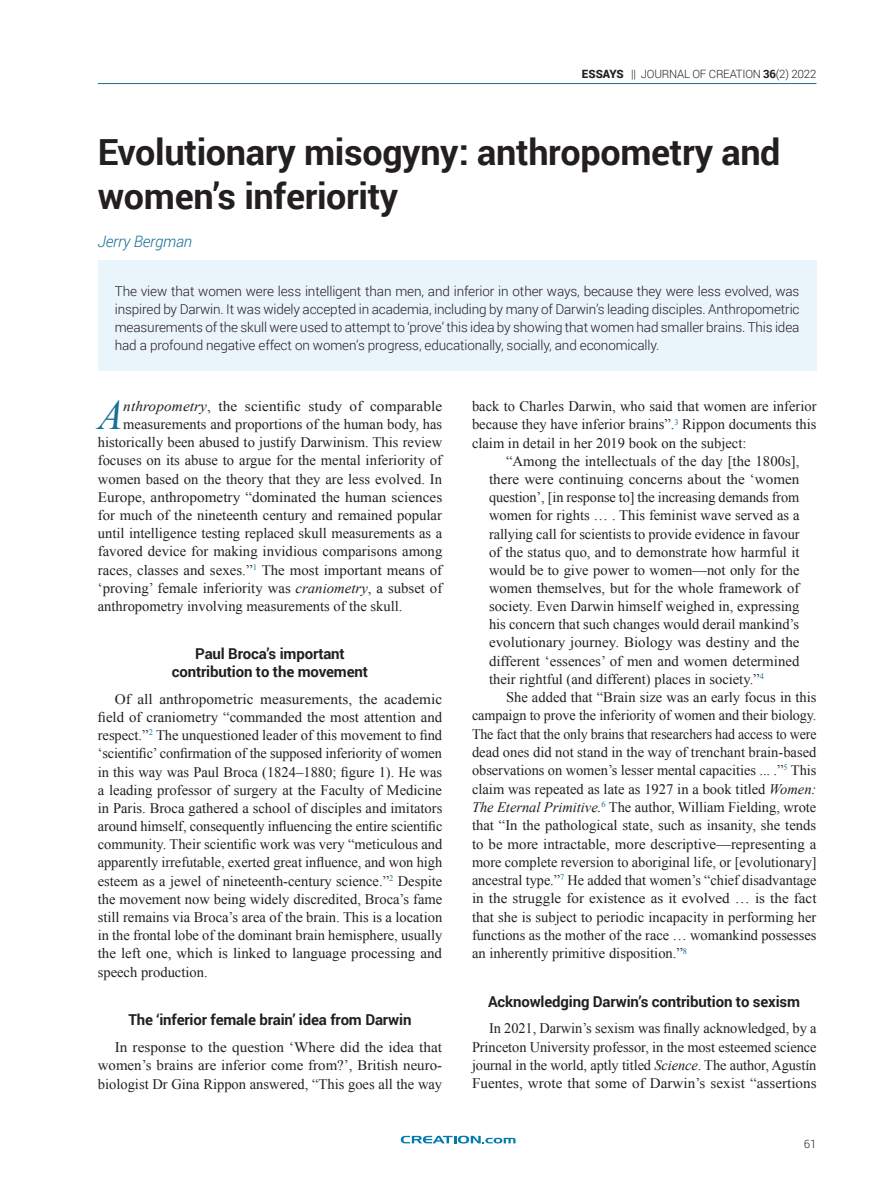
<style>
.page{position:relative;width:893px;height:1191px;background:#fff}
.page>*{position:absolute;margin:0;border:0;box-sizing:border-box;transform-origin:0 0}
.Body_with_Drop_Cap{font:italic 41.7px "Times New Roman";color:#196f96}
.Full-width__Papers{font:700 36px/43.2px "Roboto";letter-spacing:-.01em;color:#231f20}
.Authors_Name{font:italic 300 15.75px "Roboto";letter-spacing:-.01em;color:#196f96}
.Sub-heading__1{font:700 15px/18.1px "Roboto";letter-spacing:-.01em;color:#231f20;text-align:center}
.Body{font:14.55px/18.1px "Times New Roman";color:#231f20;text-align:justify;scale:1.05 1}
.After_Quote_Paragrap{font:14.55px/18.3px "Times New Roman";color:#231f20;text-align:justify}
.Quote__2-column{font:14.55px/18.1px "Times New Roman";color:#231f20;text-align:justify}
.Body_with_Drop_Cap-2{font:14.55px "Times New Roman";color:#231f20}
.Body-2{font:14.55px/18.3px "Times New Roman";color:#231f20;text-align:justify}
.Body_with_Drop_Cap-3{font:14.55px "Times New Roman";color:#231f20;scale:1.04 1}
.Body_with_Drop_Cap-4{font:14.55px "Times New Roman";color:#231f20;scale:1.05 1}
.Abstract{font:300 13.5px/18px "Roboto";letter-spacing:-.01em;color:#231f20;text-align:justify}
.t1{font:300 11.4px "Roboto";letter-spacing:-.02em;color:#231f20}
.s1{font-weight:900}
.s2{font-weight:700}
.s3{font-style:italic}
</style>
<div class="page">
<svg style="left:401px;top:1135px;width:114px;height:8px"></svg>
<hr style="left:98px;top:83px;width:718px;height:1px;background:#196f96">
<div style="left:98px;top:260px;width:718px;height:111px;background:#eaf4fb"></div>
<p class="t1" style="left:582px;top:66px;width:236px"><span class="s1">ESSAYS</span> || JOURNAL OF CREATION <span class="s2">36</span>(2) 2022</p>
<p class="Full-width__Papers" style="left:98px;top:129px;width:684px">Evolutionary misogyny: anthropometry and women’s inferiority</p>
<p class="Authors_Name" style="left:98px;top:231px;width:96px">Jerry Bergman</p>
<p class="Abstract" style="left:115px;top:282px;width:686px">The view that women were less intelligent than men, and inferior in other ways, because they were less evolved, was inspired by Darwin. It was widely accepted in academia, including by many of Darwin’s leading disciples. Anthropometric measurements of the skull were used to attempt to ‘prove’ this idea by showing that women had smaller brains. This idea had a profound negative effect on women’s progress, educationally, socially, and economically.</p>
<p class="Body_with_Drop_Cap" style="left:98px;top:386px;width:27px">A</p>
<p class="Body_with_Drop_Cap-4" style="left:123px;top:396px;width:305px"><span class="s3">nthropometry</span>, the scientific study of comparable</p>
<p class="Body_with_Drop_Cap-2" style="left:123px;top:414px;width:320px">measurements and proportions of the human body, has</p>
<p class="Body_with_Drop_Cap-2" style="left:98px;top:432px;width:346px">historically been abused to justify Darwinism. This review</p>
<p class="Body_with_Drop_Cap-2" style="left:98px;top:451px;width:346px">focuses on its abuse to argue for the mental inferiority of</p>
<p class="Body_with_Drop_Cap-2" style="left:98px;top:469px;width:346px">women based on the theory that they are less evolved. In</p>
<p class="Body_with_Drop_Cap-3" style="left:98px;top:487px;width:333px">Europe, anthropometry “dominated the human sciences</p>
<p class="Body_with_Drop_Cap-2" style="left:98px;top:505px;width:346px">for much of the nineteenth century and remained popular</p>
<p class="Body_with_Drop_Cap-2" style="left:98px;top:523px;width:346px">until intelligence testing replaced skull measurements as a</p>
<p class="Body_with_Drop_Cap-2" style="left:98px;top:542px;width:346px">favored device for making invidious comparisons among</p>
<p class="Body_with_Drop_Cap-2" style="left:98px;top:560px;width:346px">races, classes and sexes.”<sup>1</sup> The most important means of</p>
<p class="Body_with_Drop_Cap-2" style="left:98px;top:578px;width:346px">‘proving’ female inferiority was <span class="s3">craniometry</span>, a subset of</p>
<p class="Body_with_Drop_Cap-2" style="left:98px;top:596px;width:306px">anthropometry involving measurements of the skull.</p>
<p class="Sub-heading__1" style="left:172px;top:644px;width:198px">Paul Broca’s important contribution to the movement</p>
<p class="Body" style="left:98px;top:689px;width:330px;text-indent:17px">Of all anthropometric measurements, the academic field of craniometry “commanded the most attention and respect.”<sup>2</sup> The unquestioned leader of this movement to find ‘scientific’ confirmation of the supposed inferiority of women in this way was Paul Broca (1824–1880; figure 1). He was a leading professor of surgery at the Faculty of Medicine in Paris. Broca gathered a school of disciples and imitators around himself, consequently influencing the entire scientific community. Their scientific work was very “meticulous and apparently irrefutable, exerted great influence, and won high esteem as a jewel of nineteenth-century science.”<sup>2</sup> Despite the movement now being widely discredited, Broca’s fame still remains via Broca’s area of the brain. This is a location in the frontal lobe of the dominant brain hemisphere, usually the left one, which is linked to language processing and speech production.</p>
<p class="Sub-heading__1" style="left:128px;top:1010px;width:284px">The ‘inferior female brain’ idea from Darwin</p>
<p class="Body" style="left:98px;top:1037px;width:330px;text-indent:17px">In response to the question ‘Where did the idea that women’s brains are inferior come from?’, British neuro&shy;biologist Dr Gina Rippon answered, “This goes all the way</p>
<p class="Body-2" style="left:472px;top:397px;width:346px">back to Charles Darwin, who said that women are inferior because they have inferior brains”.<sup>3</sup> Rippon documents this claim in detail in her 2019 book on the subject:</p>
<p class="Quote__2-column" style="left:489px;top:452px;width:312px;text-indent:17px">“Among the intellectuals of the day [the 1800s], there were continuing concerns about the ‘women question’, [in response to] the increasing demands from women for rights … . This feminist wave served as a rallying call for scientists to provide evidence in favour of the status quo, and to demonstrate how harmful it would be to give power to women—not only for the women themselves, but for the whole framework of society. Even Darwin himself weighed in, expressing his concern that such changes would derail mankind’s evolutionary journey. Biology was destiny and the different ‘essences’ of men and women determined their rightful (and different) places in society.”<sup>4</sup></p>
<p class="After_Quote_Paragrap" style="left:472px;top:688px;width:346px;text-indent:34px">She added that “Brain size was an early focus in this campaign to prove the inferiority of women and their biology.<br>The fact that the only brains that researchers had access to were dead ones did not stand in the way of trenchant brain-based observations on women’s lesser mental capacities ... .”<sup>5</sup> This claim was repeated as late as 1927 in a book titled <span class="s3">Women:<br>The Eternal Primitive.</span><sup>6</sup> The author, William Fielding, wrote that “In the pathological state, such as insanity, she tends to be more intractable, more descriptive—representing a more complete reversion to aboriginal life, or [evolutionary] ancestral type.”<sup>7</sup> He added that women’s “chief disadvantage in the struggle for existence as it evolved … is the fact that she is subject to periodic incapacity in performing her functions as the mother of the race … womankind possesses an inherently primitive disposition.”<sup>8</sup></p>
<p class="Sub-heading__1" style="left:488px;top:991px;width:314px">Acknowledging Darwin’s contribution to sexism</p>
<p class="Body-2" style="left:472px;top:1019px;width:346px;text-indent:17px">In 2021, Darwin’s sexism was finally acknowledged, by a Princeton University professor, in the most esteemed science journal in the world, aptly titled <span class="s3">Science</span>. The author, Agustín Fuentes, wrote that some of Darwin’s sexist “assertions</p>
<p class="t1" style="left:804px;top:1135px;width:14px">61</p>
</div>
